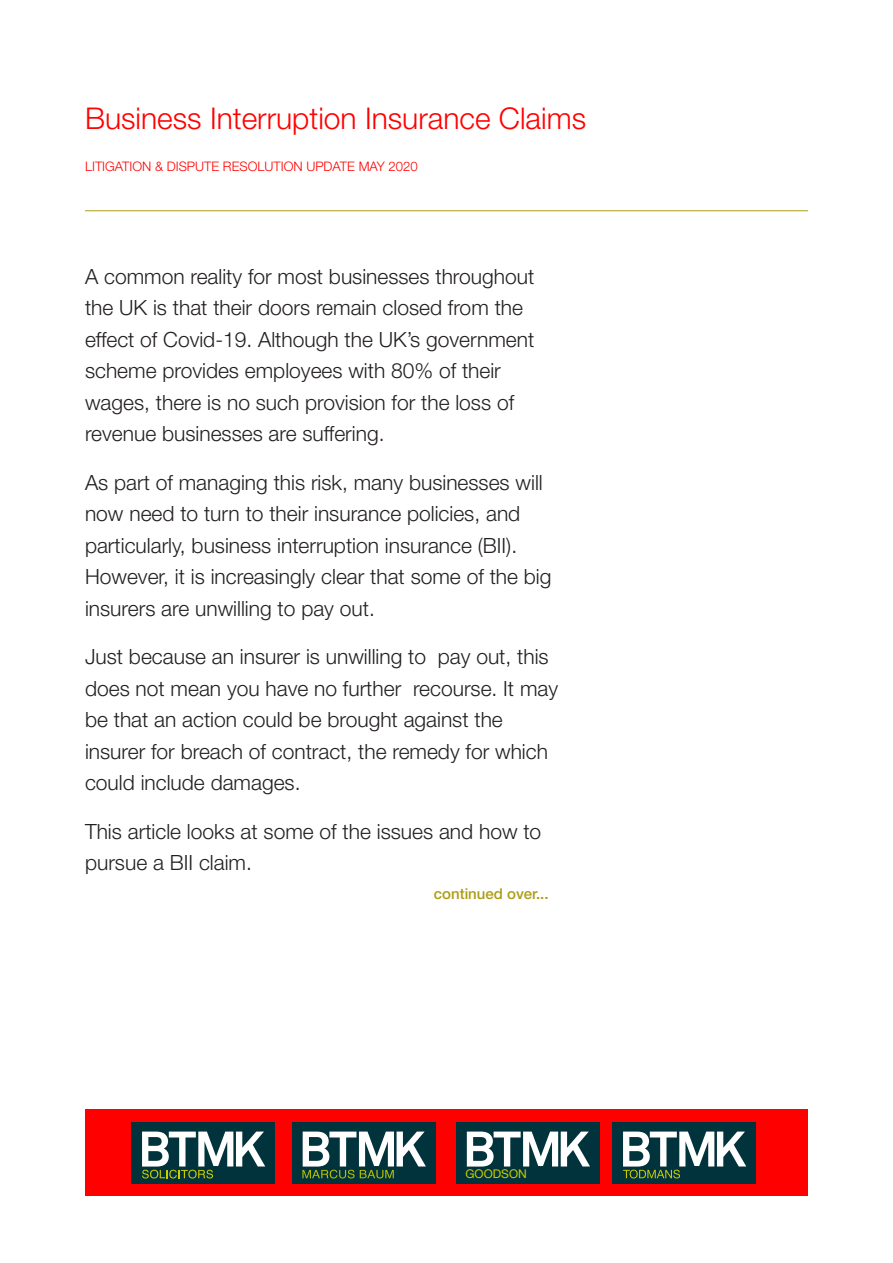
<style>
.page{position:relative;width:893px;height:1263px;background:#fff}
.page>*{position:absolute;margin:0;border:0;box-sizing:border-box;transform-origin:0 0}
.t1{font:300 30px "Helvetica Neue LT";color:#f00}
.t2{font:300 21px/31.5px "Helvetica Neue LT";color:#231f20}
.t3{font:500 15px "Helvetica Neue LT";color:#ad9d13}
.t4{font:300 13.05px "Helvetica Neue LT";color:#f00}
.t5{font:12px "Helvetica Neue";color:#cdce00}
</style>
<div class="page">
<div style="left:85px;top:1108px;width:723px;height:87px;background:#f00"></div>
<hr style="left:85px;top:210px;width:723px;height:1px;background:#ad9d13">
<div style="left:292px;top:1123px;width:143px;height:60px;background:#00333b"></div>
<svg style="left:302px;top:1131px;width:124px;height:47px"></svg>
<div style="left:131px;top:1123px;width:144px;height:60px;background:#00333b"></div>
<svg style="left:142px;top:1131px;width:123px;height:47px"></svg>
<div style="left:456px;top:1123px;width:144px;height:60px;background:#00333b"></div>
<svg style="left:467px;top:1131px;width:123px;height:35px"></svg>
<div style="left:612px;top:1123px;width:144px;height:60px;background:#00333b"></div>
<svg style="left:623px;top:1131px;width:123px;height:47px"></svg>
<h1 class="t1" style="left:85px;top:107px;width:503px">Business Interruption Insurance Claims</h1>
<p class="t4" style="left:85px;top:162px;width:334px">LITIGATION &amp; DISPUTE RESOLUTION UPDATE MAY 2020</p>
<p class="t2" style="left:85px;top:262px;width:451px">A common reality for most businesses throughout the UK is that their doors remain closed from the effect of Covid-19. Although the UK’s government scheme provides employees with 80% of their wages, there is no such provision for the loss of revenue businesses are suffering.</p>
<p class="t2" style="left:85px;top:468px;width:468px">As part of managing this risk, many businesses will now need to turn to their insurance policies, and particularly, business interruption insurance (BII).<br>However, it is increasingly clear that some of the big insurers are unwilling to pay out.</p>
<p class="t2" style="left:85px;top:643px;width:475px">Just because an insurer is unwilling to pay out, this does not mean you have no further recourse. It may be that an action could be brought against the insurer for breach of contract, the remedy for which could include damages.</p>
<p class="t2" style="left:85px;top:817px;width:458px">This article looks at some of the issues and how to pursue a BII claim.</p>
<p class="t3" style="left:434px;top:888px;width:116px">continued over...</p>
<p class="t5" style="left:465px;top:1167px;width:63px">GOODSON</p>
</div>
